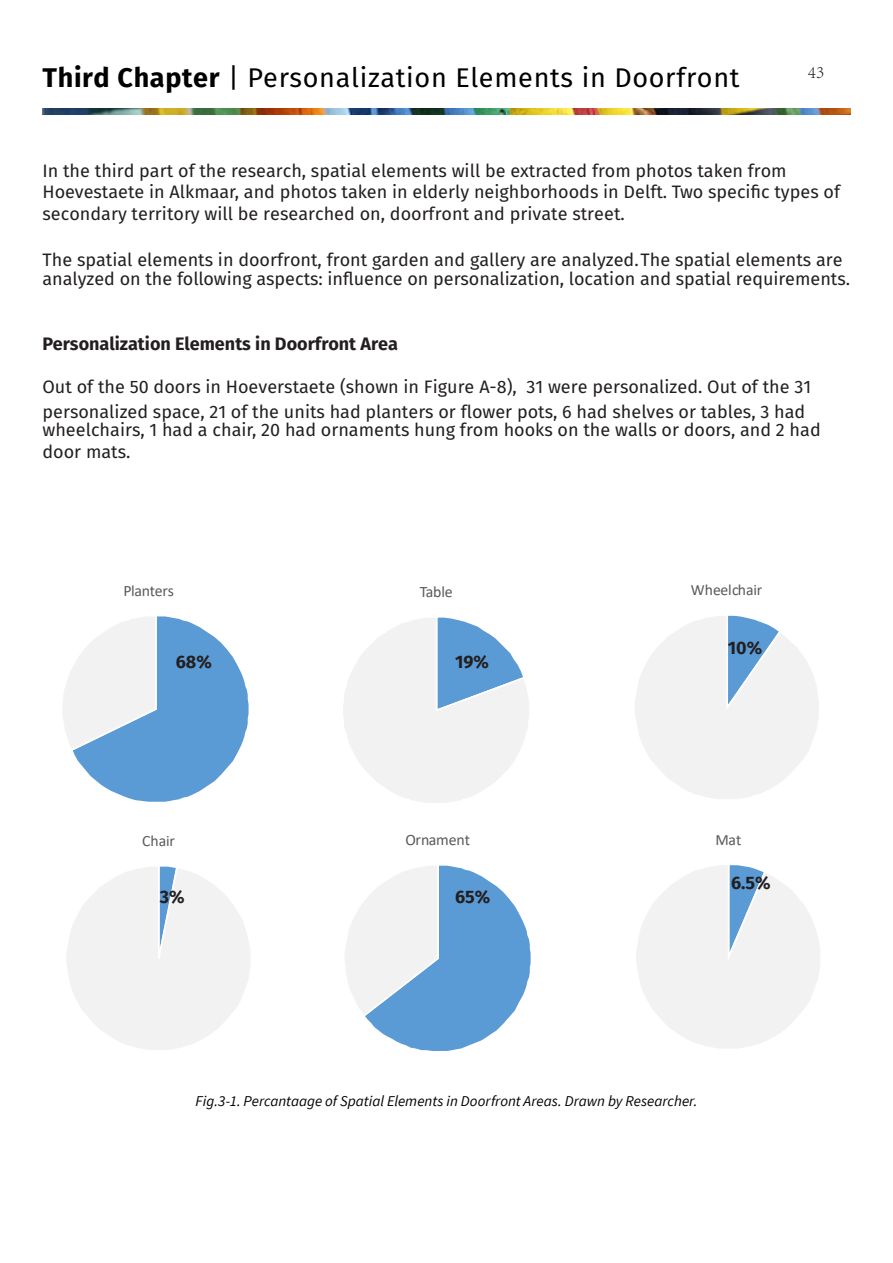
<style>
.page{position:relative;width:893px;height:1263px;background:#fff}
.page>*{position:absolute;margin:0;border:0;box-sizing:border-box;transform-origin:0 0}
.Titolo_-_Grassetto{font:27px "Fira Sans";letter-spacing:.025em;color:#000}
.t1{font:18px/21.6px "Fira Sans";color:#231f20}
.t2{font:700 18px "Fira Sans";color:#231f20}
.t3{font:300 18px "Adobe Song Std";color:#231f20}
.t4{font:15.9px "Calibri";letter-spacing:-.02em;color:#595959}
.t5{font:15.75px "Calibri";letter-spacing:-.005em;color:#595959}
.Sottotitolo{font:italic 15px "Source Sans Pro";color:#030303}
.s1{font-weight:700}
</style>
<div class="page">
<img style="left:43px;top:109px;width:807px;height:5px">
<svg style="left:63px;top:616px;width:186px;height:186px"></svg>
<svg style="left:343px;top:617px;width:186px;height:186px"></svg>
<svg style="left:635px;top:615px;width:184px;height:184px"></svg>
<svg style="left:67px;top:866px;width:183px;height:184px"></svg>
<svg style="left:345px;top:865px;width:186px;height:186px"></svg>
<svg style="left:636px;top:865px;width:184px;height:183px"></svg>
<p class="Titolo_-_Grassetto" style="left:43px;top:57px;width:699px"><span class="s1">Third Chapter</span> | Personalization Elements in Doorfront</p>
<p class="t3" style="left:808px;top:61px;width:18px">43</p>
<p class="t1" style="left:43px;top:159px;width:799px">In the third part of the research, spatial elements will be extracted from photos taken from<br>Hoevestaete in Alkmaar, and photos taken in elderly neighborhoods in Delft. Two specific types of secondary territory will be researched on, doorfront and private street.</p>
<p class="t1" style="left:43px;top:250px;width:809px;line-height:18.5px">The spatial elements in doorfront, front garden and gallery are analyzed.The spatial elements are analyzed on the following aspects: influence on personalization, location and spatial requirements.</p>
<p class="t2" style="left:43px;top:328px;width:357px">Personalization Elements in Doorfront Area</p>
<p class="t1" style="left:43px;top:374px;width:770px;line-height:24.8px">Out of the 50 doors in Hoeverstaete (shown in Figure A-8), 31 were personalized. Out of the 31 personalized space, 21 of the units had planters or flower pots, 6 had shelves or tables, 3 had</p>
<p class="t1" style="left:43px;top:418px;width:780px">wheelchairs, 1 had a chair, 20 had ornaments hung from hooks on the walls or doors, and 2 had door mats.</p>
<p class="t4" style="left:123px;top:579px;width:52px">Planters</p>
<p class="t4" style="left:420px;top:580px;width:34px">Table</p>
<p class="t5" style="left:691px;top:579px;width:73px">Wheelchair</p>
<p class="t2" style="left:176px;top:647px;width:38px">68%</p>
<p class="t2" style="left:455px;top:647px;width:35px">19%</p>
<p class="t2" style="left:728px;top:632px;width:36px">10%</p>
<p class="t5" style="left:142px;top:830px;width:34px">Chair</p>
<p class="t4" style="left:405px;top:828px;width:66px">Ornament</p>
<p class="t5" style="left:715px;top:828px;width:27px">Mat</p>
<p class="t2" style="left:160px;top:882px;width:26px">3%</p>
<p class="t2" style="left:455px;top:882px;width:37px">65%</p>
<p class="t2" style="left:731px;top:867px;width:41px">6.5%</p>
<p class="Sottotitolo" style="left:196px;top:1091px;width:503px">Fig.3-1. Percantaage of Spatial Elements in Doorfront Areas. Drawn by Researcher.</p>
</div>
